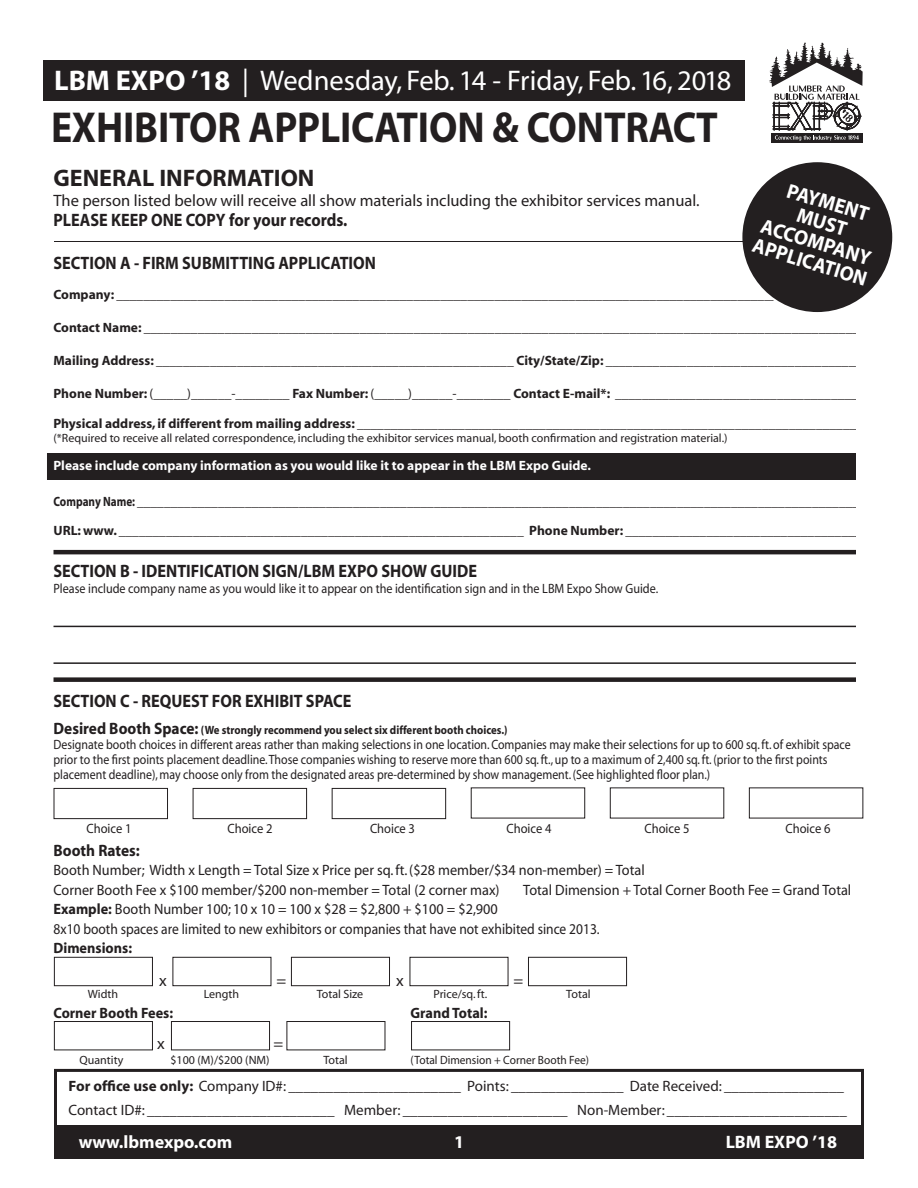
<style>
.page{position:relative;width:918px;height:1188px;background:#fff}
.page>*{position:absolute;margin:0;border:0;box-sizing:border-box;transform-origin:0 0}
.assnhead{font:700 43.5px "Myriad";letter-spacing:-.005em;color:#231f20;scale:.91 1}
.t1{font:28.5px "Myriad";color:#fff}
.t2{font:700 24px "Myriad";color:#231f20}
.t3{font:700 20.7px "Myriad";color:#fff;scale:.95 1}
.t4{font:700 18px "Myriad";color:#231f20;scale:.9 1}
.t5{font:700 18px "Myriad";color:#fff}
.t6{font:16.5px "Myriad";color:#231f20}
.t7{font:700 16.5px "Myriad";color:#231f20;scale:.93 1}
.t8{font:15px "Myriad";color:#231f20;scale:.95 1}
.t9{font:15px "Myriad";color:#231f20}
.t10{font:15px "Myriad";color:#231f20;scale:.9 1}
.t11{font:700 15px "Myriad";color:#231f20;scale:.95 1}
.t12{font:13.5px "Myriad";color:#231f20}
.t13{font:13.5px/15px "Myriad";color:#231f20;scale:.88 1}
.t14{font:700 13.5px "Myriad";color:#231f20}
.t15{font:700 13.5px "Myriad";color:#231f20;scale:.83 1}
.t16{font:13.5px "Myriad";color:#231f20;scale:.9 1}
.t17{font:700 13.5px "Myriad";color:#fff}
.t18{font:13.5px "Myriad";color:#231f20;scale:.93 1}
.t19{font:12px "Myriad";color:#231f20}
.t20{font:700 12px "Myriad";color:#231f20;scale:.9 1}
.t21{font:12px "Myriad";color:#231f20;scale:.95 1}
.s1{font-weight:700}
.s2{font-size:16.5px}
</style>
<div class="page">
<div style="left:54px;top:1125px;width:810px;height:34px;background:#231f20"></div>
<svg style="left:769px;top:42px;width:94px;height:101px"></svg>
<div style="left:44px;top:60px;width:702px;height:40px;background:#231f20"></div>
<div style="left:50px;top:456px;width:811px;height:21px;background:#231f20"></div>
<div style="left:47px;top:453px;width:817px;height:27px;border:6px solid #231f20"></div>
<div style="left:54px;top:1069px;width:810px;height:60px;border:3px solid #231f20"></div>
<div style="left:741px;top:161px;width:152px;height:152px;background:#231f20;border-radius:50%"></div>
<div style="left:54px;top:677px;width:810px;height:5px;background:#231f20"></div>
<hr style="left:54px;top:550px;width:810px;height:4px;background:#231f20">
<hr style="left:54px;top:626px;width:810px;height:1px;background:#231f20">
<hr style="left:54px;top:662px;width:810px;height:2px;background:#231f20">
<div style="left:856px;top:309px;width:19px;height:391px;background:#fff"></div>
<hr style="left:54px;top:241px;width:694px;height:1px;background:#231f20">
<div style="left:54px;top:788px;width:114px;height:31px;border:1px solid #231f20"></div>
<div style="left:193px;top:788px;width:114px;height:31px;border:1px solid #231f20"></div>
<div style="left:332px;top:788px;width:114px;height:31px;border:1px solid #231f20"></div>
<div style="left:54px;top:957px;width:99px;height:29px;border:1px solid #231f20"></div>
<div style="left:173px;top:957px;width:98px;height:29px;border:1px solid #231f20"></div>
<div style="left:291px;top:957px;width:99px;height:29px;border:1px solid #231f20"></div>
<div style="left:410px;top:957px;width:98px;height:29px;border:1px solid #231f20"></div>
<div style="left:528px;top:957px;width:99px;height:29px;border:1px solid #231f20"></div>
<div style="left:54px;top:1021px;width:99px;height:29px;border:1px solid #231f20"></div>
<div style="left:287px;top:1021px;width:98px;height:29px;border:1px solid #231f20"></div>
<div style="left:411px;top:1021px;width:99px;height:29px;border:1px solid #231f20"></div>
<div style="left:171px;top:1021px;width:99px;height:29px;border:1px solid #231f20"></div>
<p class="t1" style="left:54px;top:67px;width:679px"><span class="s1">LBM EXPO ’18</span> | Wednesday, Feb. 14 - Friday, Feb. 16, 2018</p>
<p class="assnhead" style="left:51px;top:105px;width:734px">EXHIBITOR APPLICATION &amp; CONTRACT</p>
<p class="t2" style="left:54px;top:166px;width:262px">GENERAL INFORMATION</p>
<p class="t6" style="left:54px;top:192px;width:648px">The person listed below will receive all show materials including the exhibitor services manual.</p>
<p class="t3" style="left:791px;top:180px;width:90px;rotate:17deg">PAYMENT</p>
<p class="t3" style="left:801px;top:205px;width:56px;rotate:17deg">MUST</p>
<p class="t4" style="left:54px;top:211px;width:328px">PLEASE KEEP ONE COPY for your records.</p>
<p class="t3" style="left:765px;top:215px;width:121px;rotate:17deg">ACCOMPANY</p>
<p class="t3" style="left:756px;top:234px;width:126px;rotate:17deg">APPLICATION</p>
<p class="t4" style="left:54px;top:254px;width:360px">SECTION A - FIRM SUBMITTING APPLICATION</p>
<p class="t12" style="left:54px;top:288px;width:807px"><span class="s1">Company:</span> ______________________________________________________________________________________________________________</p>
<p class="t12" style="left:54px;top:321px;width:807px"><span class="s1">Contact Name:</span> __________________________________________________________________________________________________________</p>
<p class="t12" style="left:54px;top:354px;width:810px"><span class="s1">Mailing Address:</span> _____________________________________________________ <span class="s1">City/State/Zip:</span> ______________________________________</p>
<p class="t12" style="left:54px;top:387px;width:806px"><span class="s1">Phone Number:</span> (_____)______-________ <span class="s1">Fax Number:</span> (_____)______-________ <span class="s1">Contact E-mail*:</span> ____________________________________</p>
<p class="t14" style="left:54px;top:417px;width:811px">Physical address, if different from mailing address: ___________________________________________________________________________</p>
<p class="t19" style="left:54px;top:432px;width:676px">(*Required to receive all related correspondence, including the exhibitor services manual, booth confirmation and registration material.)</p>
<p class="t17" style="left:54px;top:459px;width:539px">Please include company information as you would like it to appear in the LBM Expo Guide.</p>
<p class="t15" style="left:54px;top:495px;width:972px">Company Name: ___________________________________________________________________________________________________________</p>
<p class="t14" style="left:54px;top:523px;width:810px">URL: www. ____________________________________________________________ Phone Number: ___________________________________</p>
<p class="t4" style="left:54px;top:562px;width:472px">SECTION B - IDENTIFICATION SIGN/LBM EXPO SHOW GUIDE</p>
<p class="t16" style="left:54px;top:582px;width:673px">Please include company name as you would like it to appear on the identification sign and in the LBM Expo Show Guide.</p>
<p class="t4" style="left:54px;top:692px;width:333px">SECTION C - REQUEST FOR EXHIBIT SPACE</p>
<p class="t20" style="left:54px;top:724px;width:506px"><span class="s2">Desired Booth Space:</span> (We strongly recommend you select six different booth choices.)</p>
<p class="t13" style="left:54px;top:738px;width:908px">Designate booth choices in different areas rather than making selections in one location. Companies may make their selections for up to 600 sq. ft. of exhibit space prior to the first points placement deadline. Those companies wishing to reserve more than 600 sq. ft., up to a maximum of 2,400 sq. ft. (prior to the first points placement deadline), may choose only from the designated areas pre-determined by show management. (See highlighted floor plan.)</p>
<p class="t18" style="left:87px;top:822px;width:50px">Choice 1</p>
<p class="t18" style="left:228px;top:822px;width:50px">Choice 2</p>
<p class="t18" style="left:370px;top:822px;width:50px">Choice 3</p>
<p class="t18" style="left:507px;top:822px;width:50px">Choice 4</p>
<p class="t18" style="left:645px;top:822px;width:50px">Choice 5</p>
<p class="t18" style="left:786px;top:822px;width:50px">Choice 6</p>
<p class="t7" style="left:54px;top:842px;width:94px">Booth Rates:</p>
<p class="t8" style="left:54px;top:863px;width:624px">Booth Number; Width x Length = Total Size x Price per sq. ft. ($28 member/$34 non-member) = Total</p>
<p class="t8" style="left:54px;top:882px;width:471px">Corner Booth Fee x $100 member/$200 non-member = Total (2 corner max)</p>
<p class="t8" style="left:523px;top:882px;width:347px">Total Dimension + Total Corner Booth Fee = Grand Total</p>
<p class="t8" style="left:54px;top:902px;width:469px"><span class="s1">Example:</span> Booth Number 100; 10 x 10 = 100 x $28 = $2,800 + $100 = $2,900</p>
<p class="t10" style="left:54px;top:921px;width:608px">8x10 booth spaces are limited to new exhibitors or companies that have not exhibited since 2013.</p>
<p class="t11" style="left:54px;top:940px;width:84px">Dimensions:</p>
<p class="t6" style="left:159px;top:972px;width:9px">x</p>
<p class="t6" style="left:277px;top:972px;width:11px">=</p>
<p class="t6" style="left:396px;top:972px;width:9px">x</p>
<p class="t6" style="left:514px;top:972px;width:11px">=</p>
<p class="t19" style="left:88px;top:988px;width:32px">Width</p>
<p class="t19" style="left:204px;top:988px;width:37px">Length</p>
<p class="t19" style="left:317px;top:988px;width:48px">Total Size</p>
<p class="t19" style="left:434px;top:988px;width:55px">Price/sq. ft.</p>
<p class="t19" style="left:566px;top:988px;width:26px">Total</p>
<p class="t11" style="left:54px;top:1005px;width:127px">Corner Booth Fees:</p>
<p class="t11" style="left:411px;top:1005px;width:83px">Grand Total:</p>
<p class="t6" style="left:157px;top:1035px;width:9px">x</p>
<p class="t6" style="left:274px;top:1035px;width:11px">=</p>
<p class="t19" style="left:80px;top:1054px;width:45px">Quantity</p>
<p class="t19" style="left:170px;top:1054px;width:101px">$100 (M)/$200 (NM)</p>
<p class="t19" style="left:323px;top:1054px;width:26px">Total</p>
<p class="t21" style="left:411px;top:1054px;width:189px">(Total Dimension + Corner Booth Fee)</p>
<p class="t9" style="left:69px;top:1078px;width:777px"><span class="s1">For office use only:</span> Company ID#: _______________________ Points: _______________ Date Received: ________________</p>
<p class="t9" style="left:69px;top:1102px;width:780px">Contact ID#: _________________________ Member: ______________________ Non-Member: ________________________</p>
<h3 class="t5" style="left:79px;top:1132px;width:155px">www.lbmexpo.com</h3>
<p class="t5" style="left:454px;top:1132px;width:11px">1</p>
<h3 class="t5" style="left:726px;top:1132px;width:113px">LBM EXPO ’18</h3>
</div>
